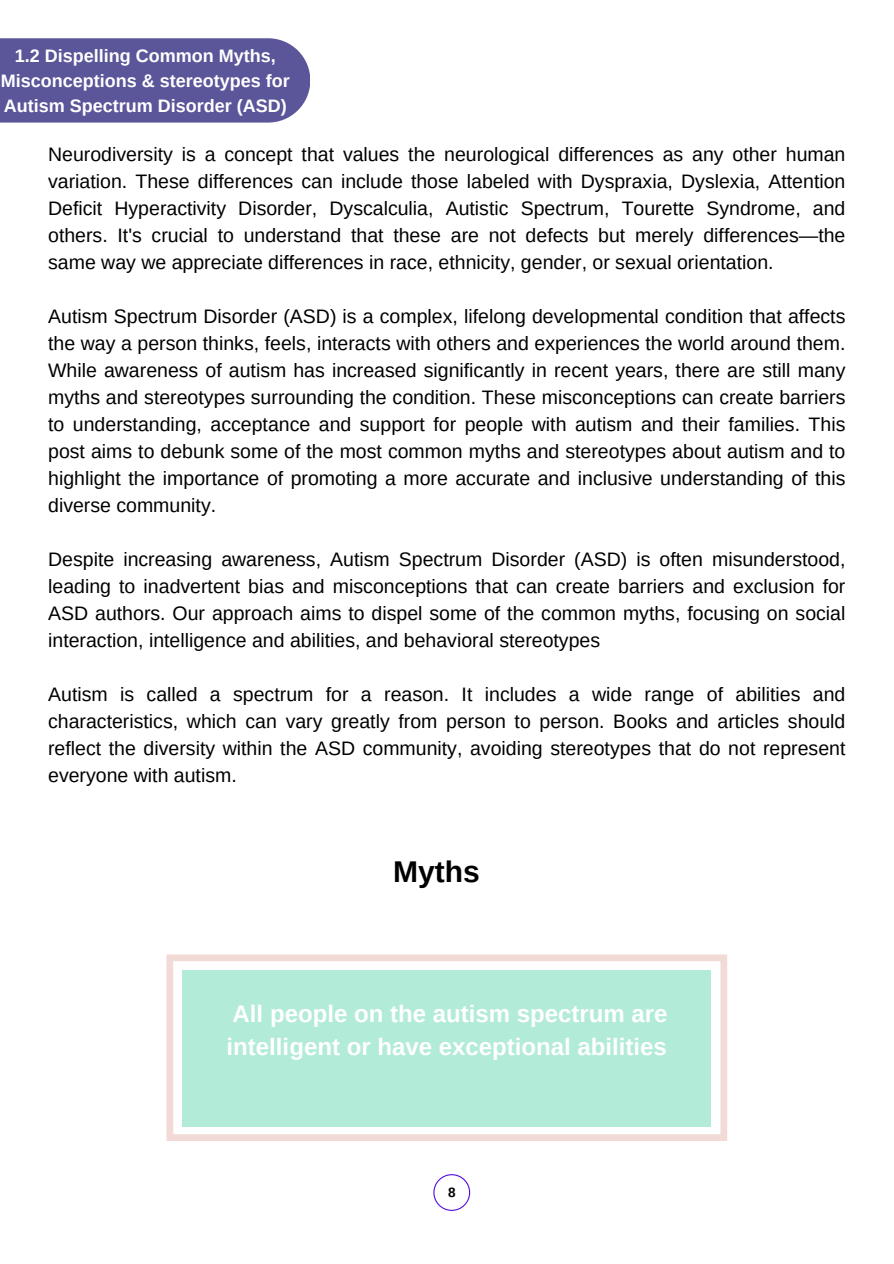
<style>
.page{position:relative;width:894px;height:1264px;background:#fff}
.page>*{position:absolute;margin:0;border:0;box-sizing:border-box;transform-origin:0 0}
.t1{font:700 30px "Arimo";color:#000}
.t2{font:700 24px/32.7px "Arimo";color:#fff}
.t3{font:19.5px/27px "Arimo";color:#000;text-align:justify}
.t4{font:700 18px/24.8px "Arimo";color:#fff;text-align:center}
.t5{font:700 13.5px "Arimo";color:#000}
</style>
<div class="page">
<div style="left:0;top:38px;width:310px;height:85px;background:#5b5699"></div>
<div style="left:182px;top:969px;width:528px;height:157px;background:#b2ebd8"></div>
<div style="left:166px;top:954px;width:561px;height:186px;border:7px solid #f2dbd6"></div>
<svg style="left:433px;top:1174px;width:37px;height:36px"></svg>
<p class="t4" style="left:1px;top:44px;width:290px">1.2 Dispelling Common Myths,<br>Misconceptions &amp; stereotypes for<br>Autism Spectrum Disorder (ASD)</p>
<p class="t3" style="left:48px;top:141px;width:798px">Neurodiversity is a concept that values the neurological differences as any other human variation. These differences can include those labeled with Dyspraxia, Dyslexia, Attention Deficit Hyperactivity Disorder, Dyscalculia, Autistic Spectrum, Tourette Syndrome, and others. It's crucial to understand that these are not defects but merely differences—the same way we appreciate differences in race, ethnicity, gender, or sexual orientation.</p>
<h3 class="t3" style="left:48px;top:303px;width:798px">Autism Spectrum Disorder (ASD) is a complex, lifelong developmental condition that affects the way a person thinks, feels, interacts with others and experiences the world around them.<br>While awareness of autism has increased significantly in recent years, there are still many myths and stereotypes surrounding the condition. These misconceptions can create barriers to understanding, acceptance and support for people with autism and their families. This post aims to debunk some of the most common myths and stereotypes about autism and to highlight the importance of promoting a more accurate and inclusive understanding of this diverse community.</h3>
<p class="t3" style="left:48px;top:546px;width:798px">Despite increasing awareness, Autism Spectrum Disorder (ASD) is often misunderstood, leading to inadvertent bias and misconceptions that can create barriers and exclusion for ASD authors. Our approach aims to dispel some of the common myths, focusing on social interaction, intelligence and abilities, and behavioral stereotypes</p>
<p class="t3" style="left:48px;top:681px;width:798px">Autism is called a spectrum for a reason. It includes a wide range of abilities and characteristics, which can vary greatly from person to person. Books and articles should reflect the diversity within the ASD community, avoiding stereotypes that do not represent everyone with autism.</p>
<h1 class="t1" style="left:393px;top:855px;width:88px">Myths</h1>
<p class="t2" style="left:226px;top:997px;width:442px">All people on the autism spectrum are intelligent or have exceptional abilities</p>
<p class="t5" style="left:448px;top:1184px;width:9px">8</p>
</div>
